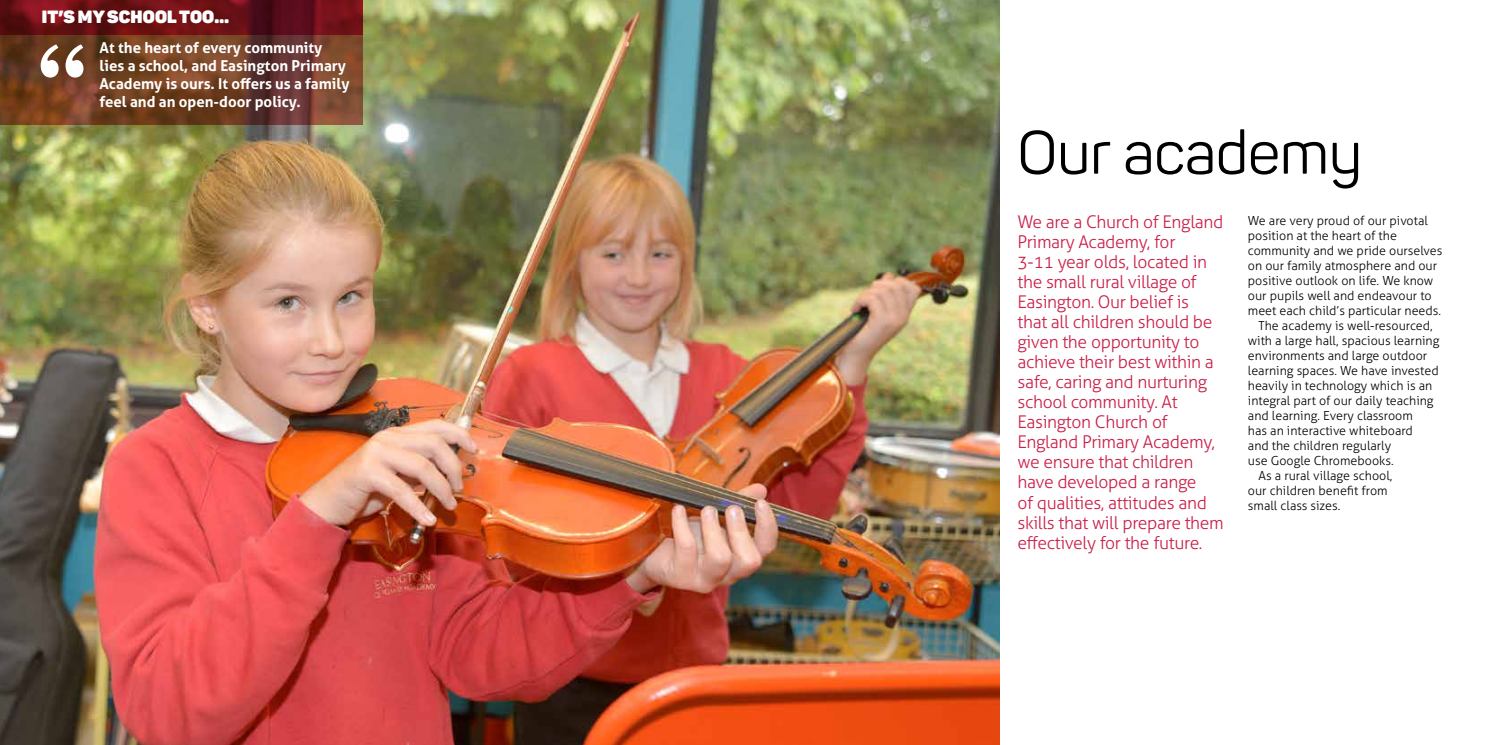
<style>
.page{position:relative;width:1489px;height:745px;background:#fff}
.page>*{position:absolute;margin:0;border:0;box-sizing:border-box;transform-origin:0 0}
.t1{font:700 102.62px "Clarion";color:#fff}
.t2{font:60px "Panton";color:#000}
.t3{font:300 17.5px/20px "Aller";letter-spacing:-.02em;color:#ca1f48}
.t4{font:800 17.5px "Panton";letter-spacing:.01em;color:#fff}
.t5{font:700 15px/18px "Aller";color:#fff}
.t6{font:300 12.5px "Aller";color:#000}
</style>
<div class="page">
<img style="left:0;top:0;width:999px;height:744px">
<svg style="left:0;top:35px;width:363px;height:90px;background:#6f3e26"></svg>
<svg style="left:0;top:0;width:363px;height:35px;background:#680f16"></svg>
<h3 class="t4" style="left:42px;top:6px;width:150px">IT’S MY SCHOOL TOO</h3>
<h3 class="t4" style="left:214px;top:6px;width:16px">…</h3>
<h1 class="t1" style="left:34px;top:24px;width:57px">‘‘</h1>
<p class="t5" style="left:100px;top:39px;width:251px">At the heart of every community lies a school, and Easington Primary Academy is ours. It offers us a family feel and an open-door policy.</p>
<h2 class="t2" style="left:1017px;top:116px;width:346px">Our academy</h2>
<p class="t3" style="left:1017px;top:212px;width:208px">We are a Church of England<br>Primary Academy, for<br>3-11 year olds, located in the small rural village of<br>Easington. Our belief is<br>that all children should be given the opportunity to achieve their best within a safe, caring and nurturing school community. At<br>Easington Church of<br>England Primary Academy, we ensure that children have developed a range<br>of qualities, attitudes and skills that will prepare them effectively for the future.</p>
<p class="t6" style="left:1247px;top:213px;width:181px">We are very proud of our pivotal</p>
<p class="t6" style="left:1247px;top:228px;width:150px">position at the heart of the</p>
<p class="t6" style="left:1247px;top:243px;width:196px">community and we pride ourselves</p>
<p class="t6" style="left:1247px;top:258px;width:191px">on our family atmosphere and our</p>
<p class="t6" style="left:1247px;top:273px;width:187px">positive outlook on life. We know</p>
<p class="t6" style="left:1247px;top:288px;width:185px">our pupils well and endeavour to</p>
<p class="t6" style="left:1247px;top:303px;width:195px">meet each child’s particular needs.</p>
<p class="t6" style="left:1258px;top:318px;width:176px">The academy is well-resourced,</p>
<p class="t6" style="left:1247px;top:333px;width:193px">with a large hall, spacious learning</p>
<p class="t6" style="left:1247px;top:348px;width:181px">environments and large outdoor</p>
<p class="t6" style="left:1247px;top:363px;width:192px">learning spaces. We have invested</p>
<p class="t6" style="left:1247px;top:378px;width:186px">heavily in technology which is an</p>
<p class="t6" style="left:1247px;top:393px;width:187px">integral part of our daily teaching</p>
<p class="t6" style="left:1247px;top:408px;width:166px">and learning. Every classroom</p>
<p class="t6" style="left:1247px;top:423px;width:166px">has an interactive whiteboard</p>
<p class="t6" style="left:1247px;top:438px;width:145px">and the children regularly</p>
<p class="t6" style="left:1247px;top:453px;width:147px">use Google Chromebooks.</p>
<p class="t6" style="left:1258px;top:468px;width:135px">As a rural village school,</p>
<p class="t6" style="left:1247px;top:483px;width:141px">our children benefit from</p>
<p class="t6" style="left:1247px;top:498px;width:94px">small class sizes.</p>
</div>
